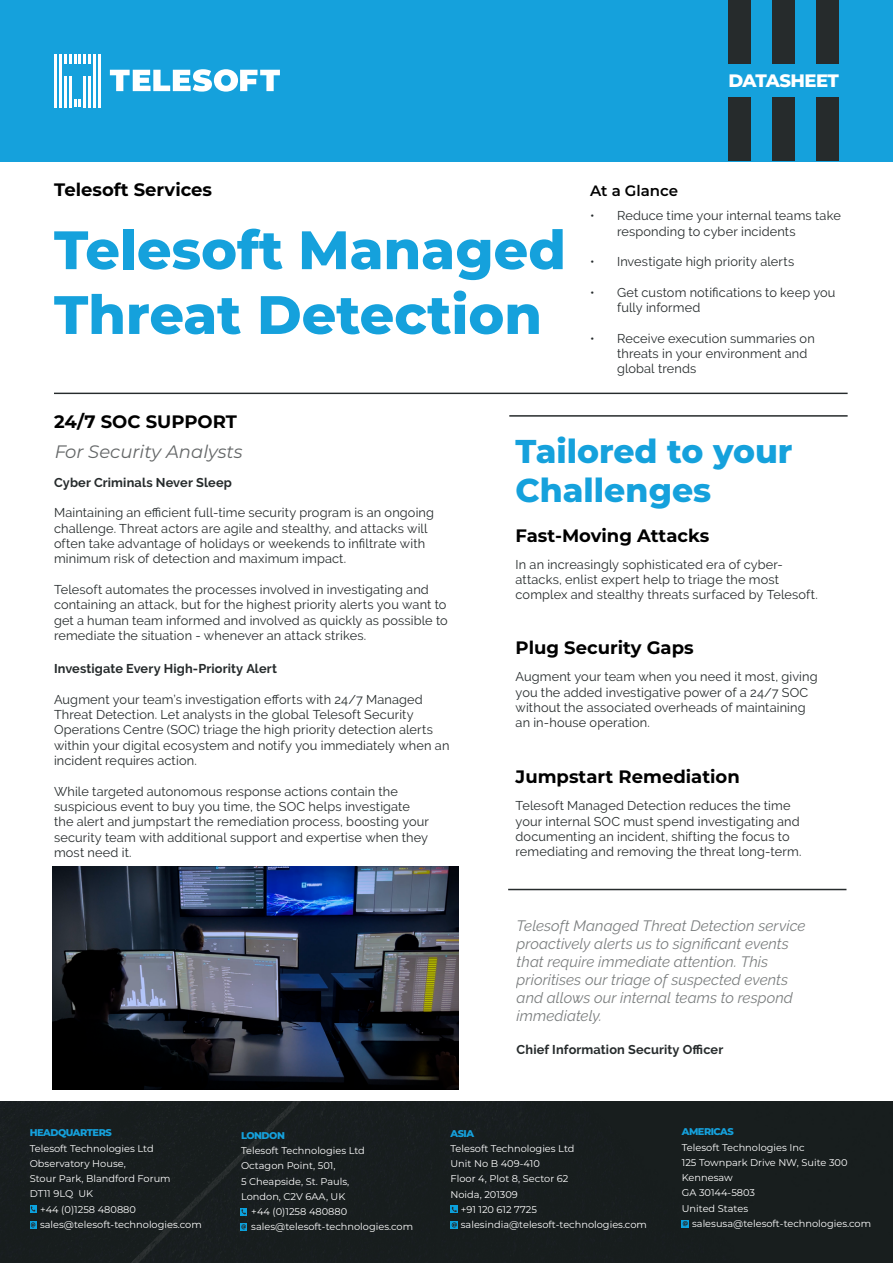
<style>
.page{position:relative;width:893px;height:1263px;background:#fff}
.page>*{position:absolute;margin:0;border:0;box-sizing:border-box;transform-origin:0 0}
.t1{font:800 54px/64.8px "Montserrat";color:#15a1dc}
.t2{font:800 33px/39.6px "Montserrat";color:#15a1dc}
.t3{font:700 18px "Montserrat";color:#000}
.t4{font:italic 18px "Montserrat";color:#272b2c}
.t5{font:800 18px "Montserrat";letter-spacing:-.03em;color:#fff}
.t6{font:italic 15px/18px "Raleway";letter-spacing:.005em;color:#262b2c}
.t7{font:600 15px "Montserrat";color:#000}
.t8{font:12.75px/15.3px "Raleway";letter-spacing:.01em;color:#262b2c}
.t9{font:700 12.75px "Raleway";letter-spacing:.01em;color:#262b2c}
.t10{font:9.75px/15.3px "Montserrat";color:#fff}
.t11{font:800 9.75px "Montserrat";letter-spacing:-.05em;color:#15a1dc}
</style>
<div class="page">
<div style="left:0;top:0;width:893px;height:161px;background:#15a1dc"></div>
<svg style="left:110px;top:69px;width:170px;height:23px"></svg>
<hr style="left:98px;top:54px;width:3px;height:53px;background:#fff">
<hr style="left:54px;top:54px;width:3px;height:53px;background:#fff">
<hr style="left:93px;top:54px;width:3px;height:53px;background:#fff">
<svg style="left:64px;top:54px;width:27px;height:10px"></svg>
<hr style="left:64px;top:76px;width:2px;height:31px;background:#fff">
<hr style="left:59px;top:54px;width:3px;height:53px;background:#fff">
<hr style="left:69px;top:76px;width:2px;height:31px;background:#fff">
<svg style="left:74px;top:100px;width:7px;height:7px"></svg>
<hr style="left:84px;top:76px;width:2px;height:31px;background:#fff">
<hr style="left:88px;top:76px;width:3px;height:31px;background:#fff">
<div style="left:728px;top:98px;width:23px;height:63px;background:#262b2c"></div>
<div style="left:728px;top:0;width:23px;height:63px;background:#262b2c"></div>
<div style="left:772px;top:98px;width:23px;height:63px;background:#262b2c"></div>
<div style="left:772px;top:0;width:23px;height:63px;background:#262b2c"></div>
<div style="left:817px;top:98px;width:22px;height:63px;background:#262b2c"></div>
<div style="left:817px;top:0;width:22px;height:63px;background:#262b2c"></div>
<div style="left:0;top:1102px;width:893px;height:161px;background:#181e1e"></div>
<svg style="left:450px;top:1205px;width:8px;height:8px"></svg>
<svg style="left:452px;top:1207px;width:5px;height:5px"></svg>
<svg style="left:450px;top:1221px;width:8px;height:8px"></svg>
<svg style="left:452px;top:1222px;width:5px;height:5px"></svg>
<svg style="left:682px;top:1220px;width:7px;height:7px"></svg>
<svg style="left:683px;top:1221px;width:5px;height:5px"></svg>
<img style="left:53px;top:866px;width:405px;height:223px">
<svg style="left:30px;top:1205px;width:6px;height:8px"></svg>
<svg style="left:31px;top:1206px;width:4px;height:5px"></svg>
<svg style="left:30px;top:1221px;width:6px;height:8px"></svg>
<svg style="left:31px;top:1222px;width:4px;height:5px"></svg>
<svg style="left:240px;top:1208px;width:7px;height:8px"></svg>
<svg style="left:241px;top:1209px;width:5px;height:5px"></svg>
<svg style="left:240px;top:1223px;width:7px;height:8px"></svg>
<svg style="left:241px;top:1224px;width:5px;height:5px"></svg>
<hr style="left:54px;top:393px;width:794px;height:1px;background:#262b2c">
<hr style="left:509px;top:415px;width:339px;height:2px;background:#262b2c">
<hr style="left:508px;top:889px;width:338px;height:1px;background:#262b2c">
<h3 class="t5" style="left:728px;top:68px;width:112px">DATASHEET</h3>
<h3 class="t3" style="left:54px;top:176px;width:159px">Telesoft Services</h3>
<h1 class="t1" style="left:54px;top:215px;width:513px">Telesoft Managed<br>Threat Detection</h1>
<p class="t7" style="left:590px;top:180px;width:90px">At a Glance</p>
<p class="t8" style="left:617px;top:208px;width:225px;text-indent:-27px">• Reduce time your internal teams take responding to cyber incidents</p>
<p class="t8" style="left:590px;top:254px;width:206px">• Investigate high priority alerts</p>
<p class="t8" style="left:617px;top:285px;width:220px;text-indent:-27px">• Get custom notifications to keep you fully informed</p>
<p class="t8" style="left:617px;top:331px;width:199px;text-indent:-27px">• Receive execution summaries on threats in your environment and global trends</p>
<h3 class="t3" style="left:54px;top:408px;width:184px">24/7 SOC SUPPORT</h3>
<h3 class="t4" style="left:54px;top:439px;width:190px">For Security Analysts</h3>
<h2 class="t2" style="left:516px;top:429px;width:278px">Tailored to your<br>Challenges</h2>
<p class="t9" style="left:54px;top:475px;width:179px">Cyber Criminals Never Sleep</p>
<p class="t8" style="left:54px;top:505px;width:382px">Maintaining an efficient full-time security program is an ongoing challenge. Threat actors are agile and stealthy, and attacks will often take advantage of holidays or weekends to infiltrate with minimum risk of detection and maximum impact.</p>
<p class="t8" style="left:54px;top:582px;width:395px">Telesoft automates the processes involved in investigating and containing an attack, but for the highest priority alerts you want to get a human team informed and involved as quickly as possible to remediate the situation - whenever an attack strikes.</p>
<h3 class="t3" style="left:516px;top:522px;width:195px">Fast-Moving Attacks</h3>
<p class="t8" style="left:516px;top:556px;width:304px">In an increasingly sophisticated era of cyber&shy;attacks, enlist expert help to triage the most complex and stealthy threats surfaced by Telesoft.</p>
<h3 class="t3" style="left:516px;top:635px;width:180px">Plug Security Gaps</h3>
<p class="t9" style="left:54px;top:661px;width:225px">Investigate Every High-Priority Alert</p>
<p class="t8" style="left:54px;top:692px;width:397px">Augment your team’s investigation efforts with 24/7 Managed Threat Detection. Let analysts in the global Telesoft Security Operations Centre (SOC) triage the high priority detection alerts within your digital ecosystem and notify you immediately when an incident requires action.</p>
<p class="t8" style="left:54px;top:783px;width:377px">While targeted autonomous response actions contain the suspicious event to buy you time, the SOC helps investigate the alert and jumpstart the remediation process, boosting your security team with additional support and expertise when they most need it.</p>
<p class="t8" style="left:516px;top:669px;width:304px">Augment your team when you need it most, giving you the added investigative power of a 24/7 SOC without the associated overheads of maintaining an in-house operation.</p>
<h3 class="t3" style="left:516px;top:764px;width:226px">Jumpstart Remediation</h3>
<p class="t8" style="left:516px;top:798px;width:287px">Telesoft Managed Detection reduces the time your internal SOC must spend investigating and documenting an incident, shifting the focus to remediating and removing the threat long-term.</p>
<p class="t6" style="left:517px;top:916px;width:290px">Telesoft Managed Threat Detection service proactively alerts us to significant events that require immediate attention. This prioritises our triage of suspected events and allows our internal teams to respond immediately.</p>
<p class="t9" style="left:517px;top:1042px;width:208px">Chief Information Security Officer</p>
<p class="t11" style="left:30px;top:1126px;width:84px">HEADQUARTERS</p>
<p class="t10" style="left:30px;top:1140px;width:125px">Telesoft Technologies Ltd</p>
<p class="t10" style="left:30px;top:1155px;width:98px">Observatory House,</p>
<p class="t10" style="left:30px;top:1171px;width:142px">Stour Park, Blandford Forum</p>
<p class="t10" style="left:30px;top:1186px;width:65px">DT11 9LQ UK</p>
<p class="t10" style="left:40px;top:1201px;width:98px">+44 (0)1258 480880</p>
<p class="t10" style="left:40px;top:1216px;width:163px">sales@telesoft-technologies.com</p>
<p class="t11" style="left:241px;top:1128px;width:45px">LONDON</p>
<p class="t10" style="left:241px;top:1143px;width:125px">Telesoft Technologies Ltd</p>
<p class="t10" style="left:241px;top:1158px;width:96px">Octagon Point, 501,</p>
<p class="t10" style="left:241px;top:1173px;width:110px">5 Cheapside, St. Pauls,</p>
<p class="t10" style="left:241px;top:1188px;width:106px">London, C2V 6AA, UK</p>
<p class="t10" style="left:251px;top:1203px;width:98px">+44 (0)1258 480880</p>
<p class="t10" style="left:251px;top:1219px;width:163px">sales@telesoft-technologies.com</p>
<p class="t11" style="left:450px;top:1126px;width:25px">ASIA</p>
<p class="t10" style="left:450px;top:1140px;width:125px">Telesoft Technologies Ltd</p>
<p class="t10" style="left:450px;top:1156px;width:91px">Unit No B 409-410</p>
<p class="t10" style="left:450px;top:1171px;width:119px">Floor 4, Plot 8, Sector 62</p>
<p class="t10" style="left:450px;top:1186px;width:69px">Noida, 201309</p>
<p class="t10" style="left:461px;top:1201px;width:78px">+91 120 612 7725</p>
<p class="t10" style="left:461px;top:1216px;width:188px">salesindia@telesoft-technologies.com</p>
<p class="t11" style="left:682px;top:1125px;width:53px">AMERICAS</p>
<p class="t10" style="left:682px;top:1139px;width:167px">Telesoft Technologies Inc<br>125 Townpark Drive NW, Suite 300<br>Kennesaw<br>GA 30144-5803<br>United States</p>
<p class="t10" style="left:692px;top:1215px;width:180px">salesusa@telesoft-technologies.com</p>
</div>
